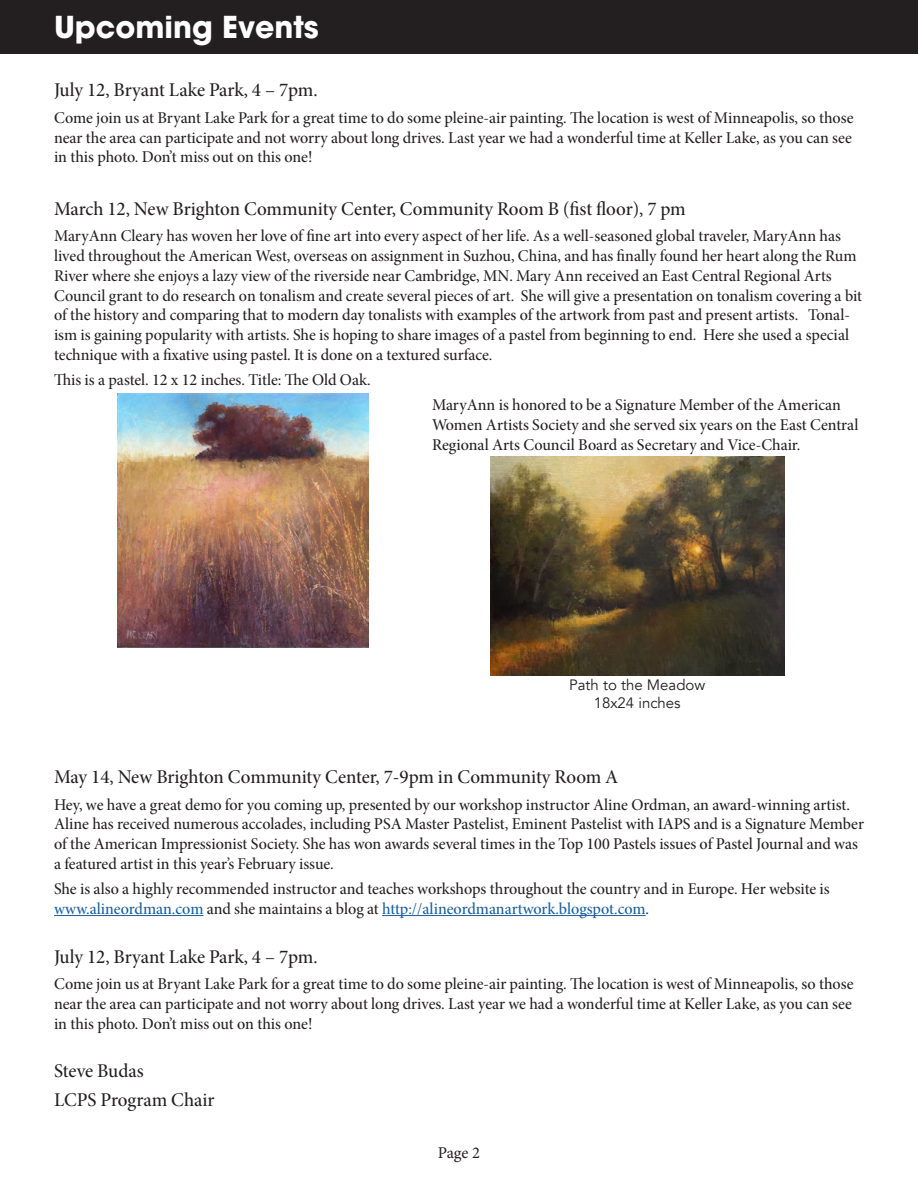
<style>
.page{position:relative;width:918px;height:1188px;background:#fff}
.page>*{position:absolute;margin:0;border:0;box-sizing:border-box;transform-origin:0 0}
.Page_Heading{font:700 30px "ITC Avant Garde Pro";color:#fff}
.Subheading{font:19.5px "Minion Pro Medium Subh";color:#231f20}
.t1{font:16.5px/19.8px "Minion Pro Medium Subh";color:#231f20}
.t2{font:16.5px "Minion Pro";color:#231f20}
.t3{font:15px "Avenir";color:#231f20}
.s1{color:#175d9e}
</style>
<div class="page">
<div style="left:1px;top:1px;width:916px;height:52px;background:#231f20"></div>
<div style="left:0;top:0;width:918px;height:54px;border:2px solid #231f20"></div>
<hr style="left:54px;top:915px;width:150px;height:1px;background:#175d9e">
<hr style="left:382px;top:915px;width:264px;height:1px;background:#175d9e">
<img style="left:118px;top:393px;width:250px;height:255px">
<img style="left:490px;top:456px;width:294px;height:219px">
<p class="Page_Heading" style="left:54px;top:7px;width:266px">Upcoming Events</p>
<p class="Subheading" style="left:54px;top:77px;width:265px">July 12, Bryant Lake Park, 4 – 7pm.</p>
<p class="t1" style="left:54px;top:108px;width:801px;text-align:justify">Come join us at Bryant Lake Park for a great time to do some pleine-air painting. The location is west of Minneapolis, so those near the area can participate and not worry about long drives. Last year we had a wonderful time at Keller Lake, as you can see in this photo. Don’t miss out on this one!</p>
<p class="Subheading" style="left:54px;top:196px;width:633px">March 12, New Brighton Community Center, Community Room B (fist floor), 7 pm</p>
<p class="t1" style="left:54px;top:226px;width:810px">MaryAnn Cleary has woven her love of fine art into every aspect of her life. As a well-seasoned global traveler, MaryAnn has lived throughout the American West, overseas on assignment in Suzhou, China, and has finally found her heart along the Rum River where she enjoys a lazy view of the riverside near Cambridge, MN. Mary Ann received an East Central Regional Arts Council grant to do research on tonalism and create several pieces of art. She will give a presentation on tonalism covering a bit of the history and comparing that to modern day tonalists with examples of the artwork from past and present artists. Tonal&shy;ism is gaining popularity with artists. She is hoping to share images of a pastel from beginning to end. Here she used a special technique with a fixative using pastel. It is done on a textured surface.</p>
<p class="t1" style="left:54px;top:370px;width:318px">This is a pastel. 12 x 12 inches. Title: The Old Oak.</p>
<p class="t1" style="left:432px;top:395px;width:428px">MaryAnn is honored to be a Signature Member of the American<br>Women Artists Society and she served six years on the East Central<br>Regional Arts Council Board as Secretary and Vice-Chair.</p>
<p class="t3" style="left:569px;top:676px;width:138px">Path to the Meadow</p>
<p class="t3" style="left:594px;top:694px;width:88px">18x24 inches</p>
<p class="Subheading" style="left:54px;top:764px;width:566px">May 14, New Brighton Community Center, 7-9pm in Community Room A</p>
<p class="t1" style="left:54px;top:794px;width:812px">Hey, we have a great demo for you coming up, presented by our workshop instructor Aline Ordman, an award-winning artist.<br>Aline has received numerous accolades, including PSA Master Pastelist, Eminent Pastelist with IAPS and is a Signature Member of the American Impressionist Society. She has won awards several times in the Top 100 Pastels issues of Pastel Journal and was a featured artist in this year’s February issue.</p>
<p class="t1" style="left:54px;top:879px;width:777px">She is also a highly recommended instructor and teaches workshops throughout the country and in Europe. Her website is <span class="s1">www.alineordman.com</span> and she maintains a blog at <span class="s1">http://alineordmanartwork.blogspot.com</span>.</p>
<p class="Subheading" style="left:54px;top:944px;width:265px">July 12, Bryant Lake Park, 4 – 7pm.</p>
<p class="t1" style="left:54px;top:974px;width:801px;text-align:justify">Come join us at Bryant Lake Park for a great time to do some pleine-air painting. The location is west of Minneapolis, so those near the area can participate and not worry about long drives. Last year we had a wonderful time at Keller Lake, as you can see in this photo. Don’t miss out on this one!</p>
<p class="Subheading" style="left:54px;top:1058px;width:91px">Steve Budas</p>
<p class="Subheading" style="left:54px;top:1087px;width:162px">LCPS Program Chair</p>
<p class="t2" style="left:438px;top:1142px;width:44px">Page 2</p>
</div>
